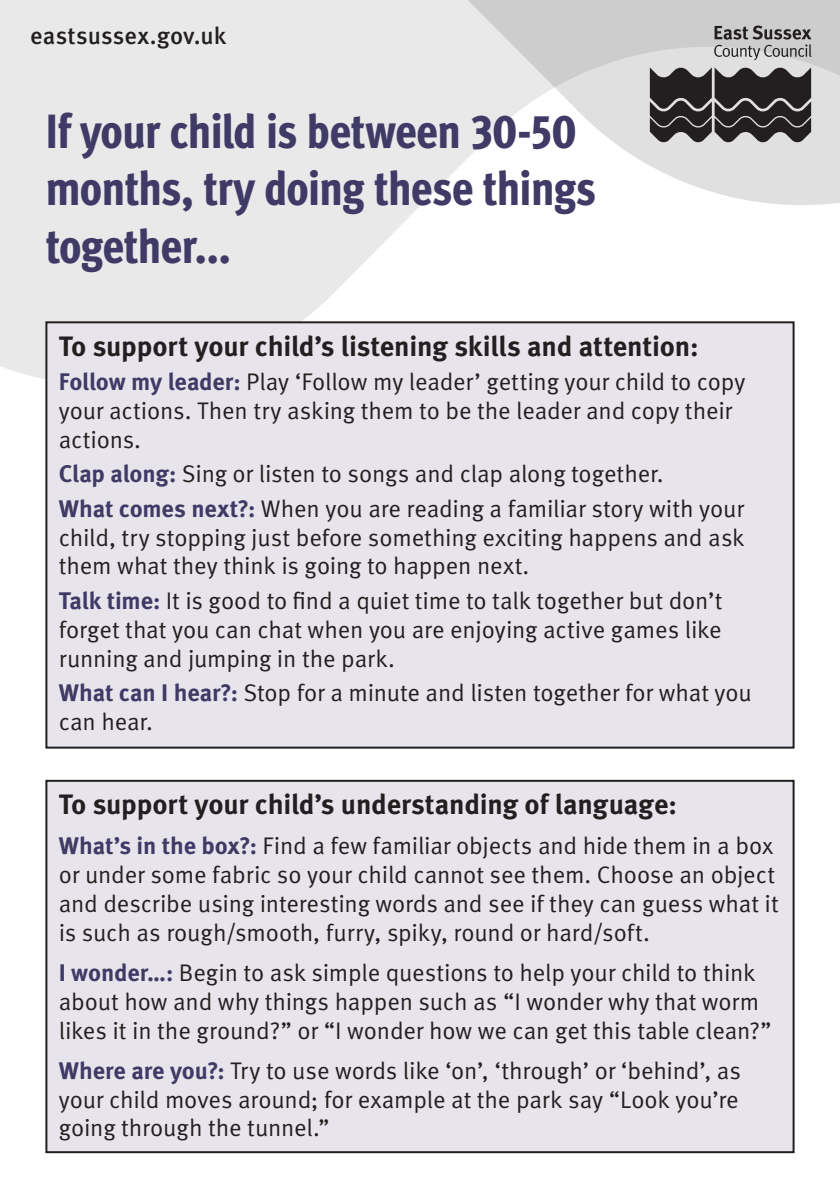
<style>
.page{position:relative;width:840px;height:1191px;background:#fff}
.page>*{position:absolute;margin:0;border:0;box-sizing:border-box;transform-origin:0 0}
.t1{font:800 48px/57.6px "Meta Cond OT";letter-spacing:-.025em;color:#3f3a66}
.t2{font:700 28px "Meta Pro";letter-spacing:-.01em;color:#231f20}
.t3{font:24px/28.8px "Meta Pro";letter-spacing:-.01em;color:#231f20}
.t4{font:500 24px "Meta Pro";letter-spacing:.005em;color:#231f20}
.s1{font-weight:700;color:#3f3a66}
</style>
<div class="page">
<svg style="left:0;top:208px;width:795px;height:181px"></svg>
<svg style="left:0;top:0;width:839px;height:208px;background:#e7e7e7"></svg>
<svg style="left:649px;top:67px;width:161px;height:76px;background:#4f4c4d"></svg>
<svg style="left:713px;top:26px;width:98px;height:34px;background:#a3a2a3"></svg>
<div style="left:46px;top:322px;width:747px;height:425px;background:#e7e5eb"></div>
<div style="left:45px;top:321px;width:749px;height:427px;border:2px solid #231f20"></div>
<div style="left:46px;top:781px;width:747px;height:371px;background:#e7e5eb"></div>
<div style="left:45px;top:780px;width:749px;height:373px;border:2px solid #231f20"></div>
<p class="t4" style="left:30px;top:20px;width:197px">eastsussex.gov.uk</p>
<h1 class="t1" style="left:45px;top:103px;width:552px">If your child is between 30-50 months, try doing these things together...</h1>
<p class="t2" style="left:59px;top:328px;width:641px">To support your child’s listening skills and attention:</p>
<p class="t3" style="left:59px;top:368px;width:687px"><span class="s1">Follow my leader:</span> Play ‘Follow my leader’ getting your child to copy your actions. Then try asking them to be the leader and copy their actions.</p>
<p class="t3" style="left:59px;top:457px;width:686px;line-height:34.4px"><span class="s1">Clap along:</span> Sing or listen to songs and clap along together.<br><span class="s1">What comes next?:</span> When you are reading a familiar story with your</p>
<p class="t3" style="left:59px;top:523px;width:687px">child, try stopping just before something exciting happens and ask them what they think is going to happen next.</p>
<p class="t3" style="left:59px;top:586px;width:664px;text-align:justify"><span class="s1">Talk time:</span> It is good to find a quiet time to talk together but don’t forget that you can chat when you are enjoying active games like running and jumping in the park.</p>
<p class="t3" style="left:59px;top:678px;width:694px"><span class="s1">What can I hear?:</span> Stop for a minute and listen together for what you can hear.</p>
<p class="t2" style="left:59px;top:787px;width:619px">To support your child’s understanding of language:</p>
<p class="t3" style="left:59px;top:832px;width:721px"><span class="s1">What’s in the box?:</span> Find a few familiar objects and hide them in a box or under some fabric so your child cannot see them. Choose an object and describe using interesting words and see if they can guess what it is such as rough/smooth, furry, spiky, round or hard/soft.</p>
<p class="t3" style="left:59px;top:958px;width:714px"><span class="s1">I wonder…:</span> Begin to ask simple questions to help your child to think about how and why things happen such as “I wonder why that worm likes it in the ground?” or “I wonder how we can get this table clean?”</p>
<p class="t3" style="left:59px;top:1056px;width:683px;text-align:justify"><span class="s1">Where are you?:</span> Try to use words like ‘on’, ‘through’ or ‘behind’, as your child moves around; for example at the park say “Look you’re going through the tunnel.”</p>
</div>
